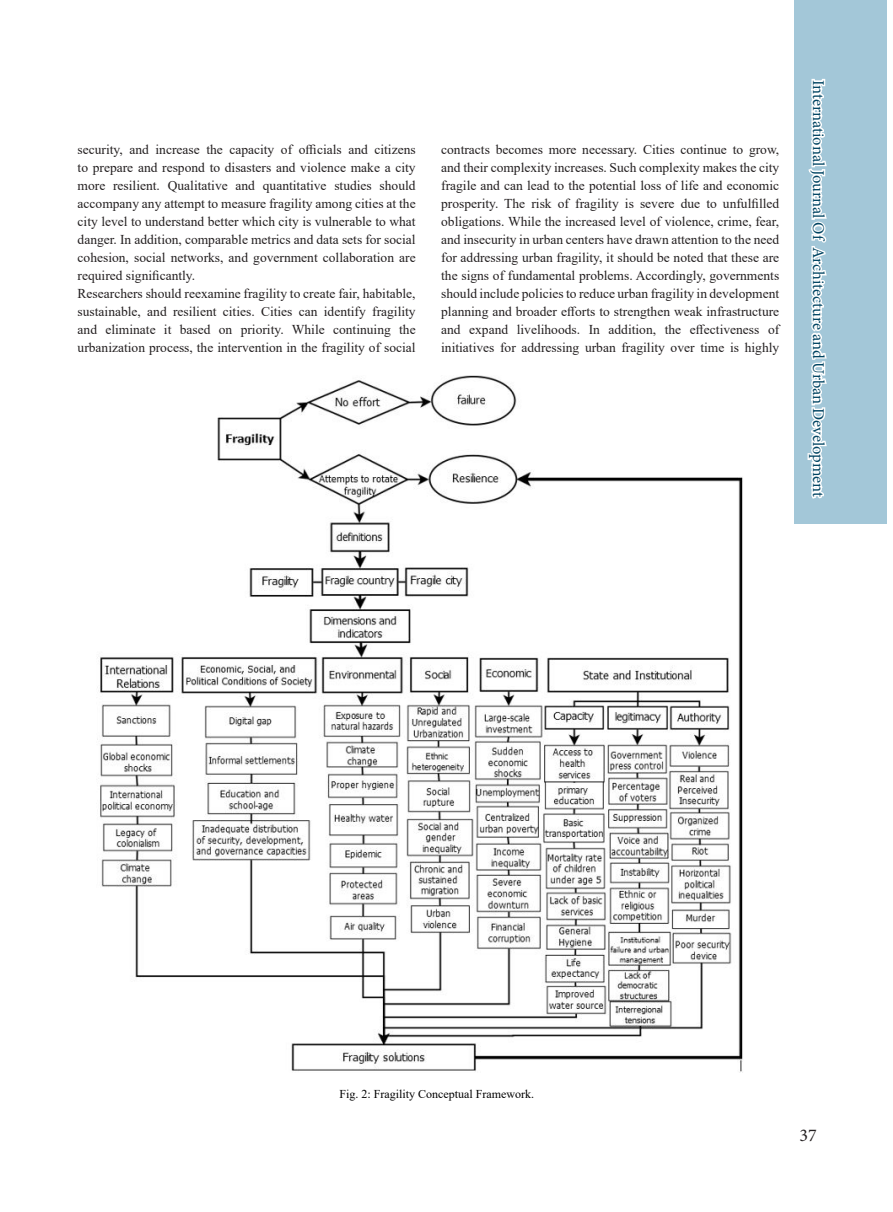
<style>
.page{position:relative;width:893px;height:1212px;background:#fff}
.page>*{position:absolute;margin:0;border:0;box-sizing:border-box;transform-origin:0 0}
.t1{font:18px "Minion Pro";color:#231f20}
.t2{font:16.5px "Minion Pro";letter-spacing:-.005em;color:#004462}
.متن_لاتین_اصلی{font:13.5px/18px "Times New Roman";color:#231f20;text-align:justify}
.abstract{font:12px "Times New Roman";color:#000}
</style>
<div class="page">
<div style="left:794px;top:0;width:92px;height:524px;background:#a3c7d8"></div>
<svg style="left:807px;top:78px;width:20px;height:421px"></svg>
<img style="left:97px;top:375px;width:646px;height:697px">
<p class="متن_لاتین_اصلی" style="left:78px;top:140px;width:340px">security, and increase the capacity of officials and citizens to prepare and respond to disasters and violence make a city more resilient. Qualitative and quantitative studies should accompany any attempt to measure fragility among cities at the city level to understand better which city is vulnerable to what danger. In addition, comparable metrics and data sets for social cohesion, social networks, and government collaboration are required significantly.</p>
<p class="متن_لاتین_اصلی" style="left:78px;top:284px;width:340px">Researchers should reexamine fragility to create fair, habitable, sustainable, and resilient cities. Cities can identify fragility and eliminate it based on priority. While continuing the urbanization process, the intervention in the fragility of social</p>
<p class="متن_لاتین_اصلی" style="left:441px;top:140px;width:340px">contracts becomes more necessary. Cities continue to grow, and their complexity increases. Such complexity makes the city fragile and can lead to the potential loss of life and economic prosperity. The risk of fragility is severe due to unfulfilled obligations. While the increased level of violence, crime, fear, and insecurity in urban centers have drawn attention to the need for addressing urban fragility, it should be noted that these are the signs of fundamental problems. Accordingly, governments should include policies to reduce urban fragility in development planning and broader efforts to strengthen weak infrastructure and expand livelihoods. In addition, the effectiveness of initiatives for addressing urban fragility over time is highly</p>
<p class="t2" style="left:829px;top:80px;width:419px;rotate:90deg">International Journal Of Architecture and Urban Development</p>
<p class="abstract" style="left:340px;top:1085px;width:196px">Fig. 2: Fragility Conceptual Framework.</p>
<h1 class="t1" style="left:800px;top:1123px;width:19px">37</h1>
</div>
